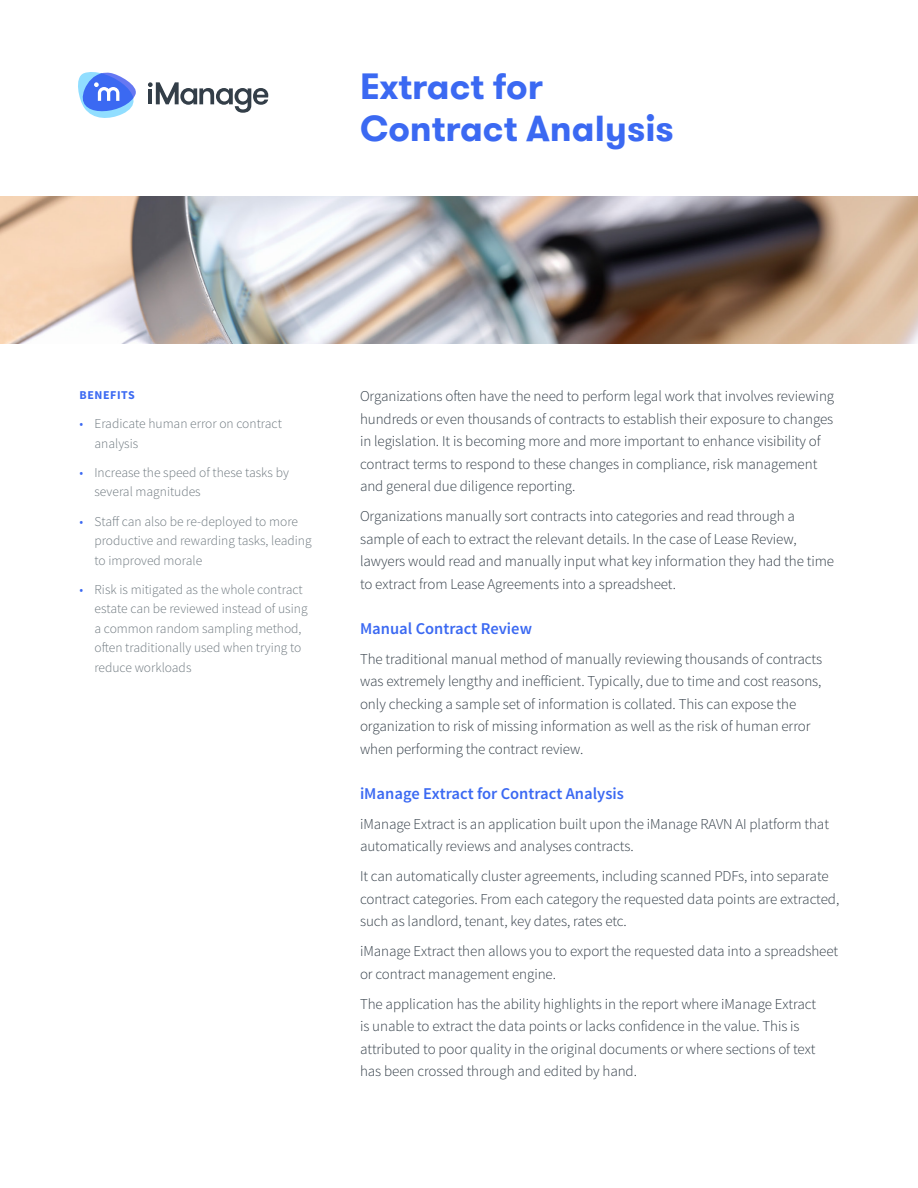
<style>
.page{position:relative;width:918px;height:1188px;background:#fff}
.page>*{position:absolute;margin:0;border:0;box-sizing:border-box;transform-origin:0 0}
.t1{font:700 36px/42px "GT Walsheim";color:#3b69f2}
.t2{font:600 16.5px "Source Sans Pro";color:#3b69f2}
.t3{font:300 15px/22.5px "Source Sans Pro";letter-spacing:-.005em;color:#333e48}
.t4{font:300 13.5px/19.5px "Source Sans Pro";color:#6d777e}
.t5{font:700 12px "Source Sans Pro";letter-spacing:.05em;color:#3b69f2}
.s1{color:#3b69f2}
</style>
<div class="page">
<svg style="left:78px;top:72px;width:190px;height:46px"></svg>
<img style="left:0;top:197px;width:918px;height:147px">
<h1 class="t1" style="left:360px;top:66px;width:315px">Extract for<br>Contract Analysis</h1>
<p class="t5" style="left:80px;top:387px;width:57px">BENEFITS</p>
<p class="t4" style="left:94px;top:414px;width:189px;text-indent:-15px"><span class="s1">•</span> Eradicate human error on contract analysis</p>
<p class="t4" style="left:94px;top:463px;width:196px;text-indent:-15px"><span class="s1">•</span> Increase the speed of these tasks by several magnitudes</p>
<p class="t4" style="left:94px;top:512px;width:219px;text-indent:-15px"><span class="s1">•</span> Staff can also be re-deployed to more productive and rewarding tasks, leading to improved morale</p>
<p class="t4" style="left:94px;top:580px;width:215px;text-indent:-15px"><span class="s1">•</span> Risk is mitigated as the whole contract estate can be reviewed instead of using a common random sampling method, often traditionally used when trying to reduce workloads</p>
<p class="t3" style="left:360px;top:385px;width:476px">Organizations often have the need to perform legal work that involves reviewing hundreds or even thousands of contracts to establish their exposure to changes in legislation. It is becoming more and more important to enhance visibility of contract terms to respond to these changes in compliance, risk management and general due diligence reporting.</p>
<p class="t3" style="left:360px;top:505px;width:476px">Organizations manually sort contracts into categories and read through a sample of each to extract the relevant details. In the case of Lease Review, lawyers would read and manually input what key information they had the time to extract from Lease Agreements into a spreadsheet.</p>
<p class="t2" style="left:360px;top:618px;width:174px">Manual Contract Review</p>
<p class="t3" style="left:360px;top:648px;width:464px">The traditional manual method of manually reviewing thousands of contracts was extremely lengthy and inefficient. Typically, due to time and cost reasons, only checking a sample set of information is collated. This can expose the organization to risk of missing information as well as the risk of human error when performing the contract review.</p>
<p class="t2" style="left:360px;top:783px;width:266px">iManage Extract for Contract Analysis</p>
<p class="t3" style="left:360px;top:813px;width:471px">iManage Extract is an application built upon the iManage RAVN AI platform that automatically reviews and analyses contracts.</p>
<p class="t3" style="left:360px;top:865px;width:481px">It can automatically cluster agreements, including scanned PDFs, into separate contract categories. From each category the requested data points are extracted, such as landlord, tenant, key dates, rates etc.</p>
<p class="t3" style="left:360px;top:940px;width:480px">iManage Extract then allows you to export the requested data into a spreadsheet or contract management engine.</p>
<p class="t3" style="left:360px;top:993px;width:458px">The application has the ability highlights in the report where iManage Extract is unable to extract the data points or lacks confidence in the value. This is attributed to poor quality in the original documents or where sections of text has been crossed through and edited by hand.</p>
</div>
